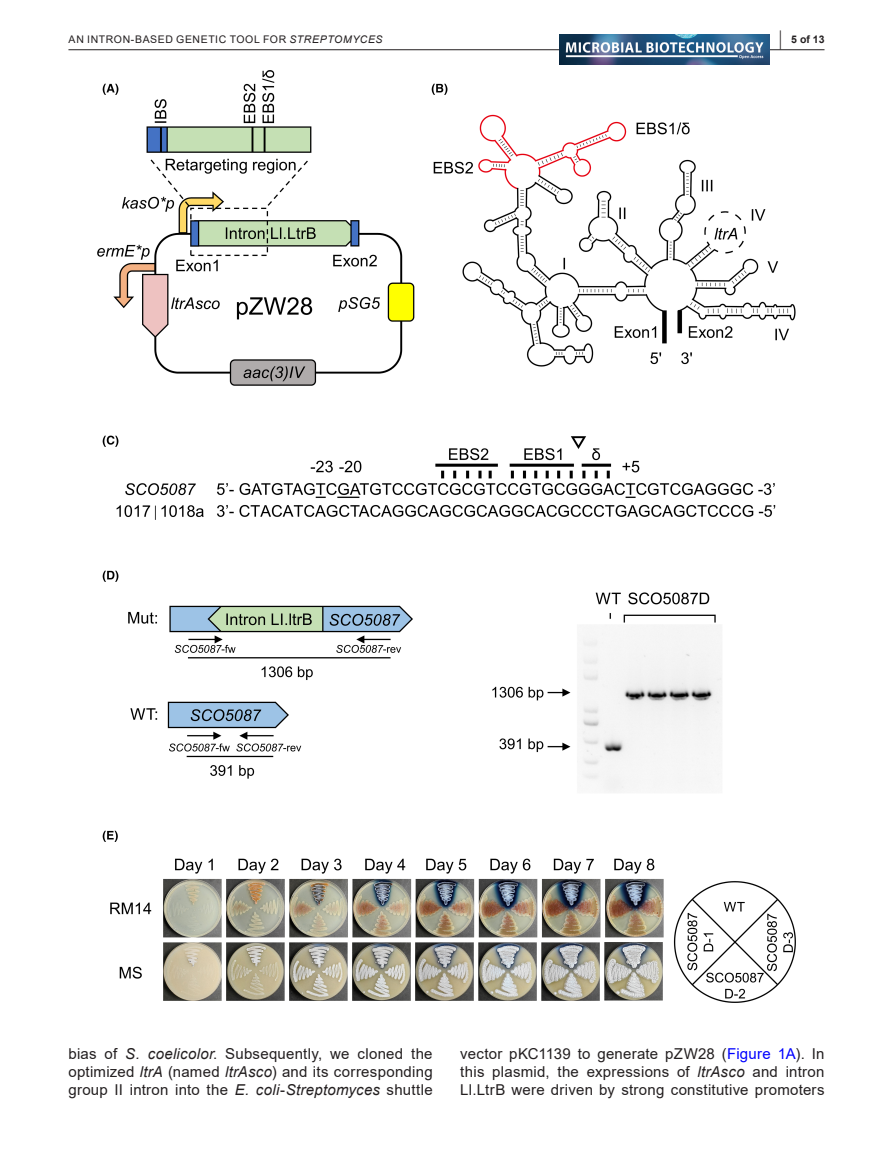
<style>
.page{position:relative;width:893px;height:1174px;background:#fff}
.page>*{position:absolute;margin:0;border:0;box-sizing:border-box;transform-origin:0 0}
.t1{font:15px/18px "Arial";letter-spacing:.02em;color:#231f20;text-align:justify}
.t2{font:10.5px "Arial";letter-spacing:.055em;color:#231f20}
.t3{font:700 10.5px "Arial";color:#231f20}
.s1{font-style:italic}
.s2{font-size:20.25px}
.s3{color:#00f}
</style>
<div class="page">
<hr style="left:68px;top:49px;width:756px;height:1px;background:#231f20">
<img style="left:559px;top:35px;width:210px;height:30px">
<img style="left:97px;top:70px;width:699px;height:933px">
<p class="t2" style="left:69px;top:32px;width:315px">AN INTRON-BASED GENETIC TOOL FOR <span class="s1">STREPTOMYCES</span></p>
<p class="t3" style="left:779px;top:32px;width:47px"><span class="s2">|</span> 5 of 13</p>
<p class="t1" style="left:68px;top:1045px;width:366px">bias of <span class="s1">S. coelicolor</span>. Subsequently, we cloned the optimized <span class="s1">ltrA</span> (named <span class="s1">ltrAsco</span>) and its corresponding group II intron into the <span class="s1">E. coli</span>-<span class="s1">Streptomyces</span> shuttle</p>
<p class="t1" style="left:460px;top:1045px;width:366px">vector pKC1139 to generate pZW28 (<span class="s3">Figure 1A</span>). In this plasmid, the expressions of <span class="s1">ltrAsco</span> and intron Ll.LtrB were driven by strong constitutive promoters</p>
</div>
